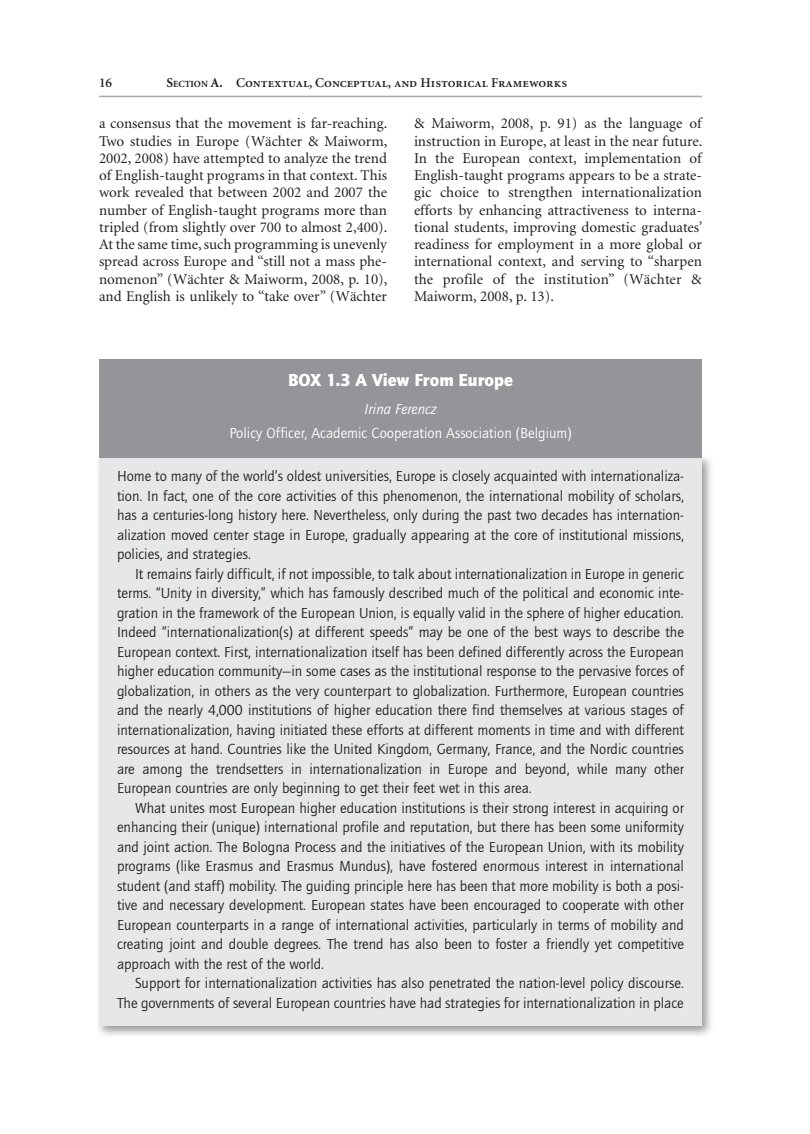
<style>
.page{position:relative;width:810px;height:1134px;background:#fff}
.page>*{position:absolute;margin:0;border:0;box-sizing:border-box;transform-origin:0 0}
.Box_Number___Caption{font:900 18px "Quay Sans EF";color:#fff}
.Boxed_Text{font:15px/19.5px "Quay Sans EF";color:#231f20;text-align:justify}
.t1{font:15px/17.2px "Minion";color:#231f20;text-align:justify}
.Boxed_affiliation{font:15px "Quay Sans EF";color:#fff}
.Boxed_author{font:italic 15px "Quay Sans EF";color:#fff}
.t2{font:13.5px "Minion Semibold SC";color:#231f20}
.t3{font:600 13.5px "Minion";color:#231f20}
.s1{font-family:"Minion";font-weight:700}
.s2{font-family:"Minion";font-weight:700;font-size:9.45px}
</style>
<div class="page">
<hr style="left:99px;top:96px;width:603px;height:1px;background:#a8a9ad">
<div style="left:95px;top:453px;width:620px;height:586px;background:#231f20;opacity:.45"></div>
<div style="left:99px;top:457px;width:603px;height:569px;background:#e6e7e9"></div>
<div style="left:99px;top:359px;width:603px;height:99px;background:#939598"></div>
<p class="t3" style="left:99px;top:76px;width:15px">16</p>
<p class="t2" style="left:166px;top:76px;width:402px"><span class="s1">S</span><span class="s2">ECTION</span> <span class="s1">A.</span> Contextual, Conceptual, and Historical Frameworks</p>
<p class="t1" style="left:99px;top:115px;width:290px">a consensus that the movement is far-reaching.<br>Two studies in Europe (Wächter &amp; Maiworm, 2002, 2008) have attempted to analyze the trend of English-taught programs in that context. This work revealed that between 2002 and 2007 the number of English-taught programs more than tripled (from slightly over 700 to almost 2,400).<br>At the same time, such programming is unevenly spread across Europe and “still not a mass phe&shy;nomenon” (Wächter &amp; Maiworm, 2008, p. 10), and English is unlikely to “take over” (Wächter</p>
<p class="t1" style="left:414px;top:115px;width:290px">&amp; Maiworm, 2008, p. 91) as the language of instruction in Europe, at least in the near future.<br>In the European context, implementation of English-taught programs appears to be a strate&shy;gic choice to strengthen internationalization efforts by enhancing attractiveness to interna&shy;tional students, improving domestic graduates’ readiness for employment in a more global or international context, and serving to “sharpen the profile of the institution” (Wächter &amp; Maiworm, 2008, p. 13).</p>
<p class="Box_Number___Caption" style="left:288px;top:369px;width:226px">BOX 1.3 A View From Europe</p>
<p class="Boxed_author" style="left:365px;top:401px;width:73px">Irina Ferencz</p>
<p class="Boxed_affiliation" style="left:229px;top:425px;width:344px">Policy Officer, Academic Cooperation Association (Belgium)</p>
<p class="Boxed_Text" style="left:117px;top:467px;width:569px">Home to many of the world’s oldest universities, Europe is closely acquainted with internationaliza&shy;tion. In fact, one of the core activities of this phenomenon, the international mobility of scholars, has a centuries-long history here. Nevertheless, only during the past two decades has internation&shy;alization moved center stage in Europe, gradually appearing at the core of institutional missions, policies, and strategies.</p>
<p class="Boxed_Text" style="left:117px;top:564px;width:569px;text-indent:18px">It remains fairly difficult, if not impossible, to talk about internationalization in Europe in generic terms. “Unity in diversity,” which has famously described much of the political and economic inte&shy;gration in the framework of the European Union, is equally valid in the sphere of higher education.<br>Indeed “internationalization(s) at different speeds” may be one of the best ways to describe the European context. First, internationalization itself has been defined differently across the European higher education community—in some cases as the institutional response to the pervasive forces of globalization, in others as the very counterpart to globalization. Furthermore, European countries and the nearly 4,000 institutions of higher education there find themselves at various stages of internationalization, having initiated these efforts at different moments in time and with different resources at hand. Countries like the United Kingdom, Germany, France, and the Nordic countries are among the trendsetters in internationalization in Europe and beyond, while many other European countries are only beginning to get their feet wet in this area.</p>
<p class="Boxed_Text" style="left:117px;top:798px;width:569px;text-indent:18px">What unites most European higher education institutions is their strong interest in acquiring or enhancing their (unique) international profile and reputation, but there has been some uniformity and joint action. The Bologna Process and the initiatives of the European Union, with its mobility programs (like Erasmus and Erasmus Mundus), have fostered enormous interest in international student (and staff) mobility. The guiding principle here has been that more mobility is both a posi&shy;tive and necessary development. European states have been encouraged to cooperate with other European counterparts in a range of international activities, particularly in terms of mobility and creating joint and double degrees. The trend has also been to foster a friendly yet competitive approach with the rest of the world.</p>
<p class="Boxed_Text" style="left:117px;top:974px;width:569px;text-align:right">Support for internationalization activities has also penetrated the nation-level policy discourse.<br>The governments of several European countries have had strategies for internationalization in place</p>
</div>
